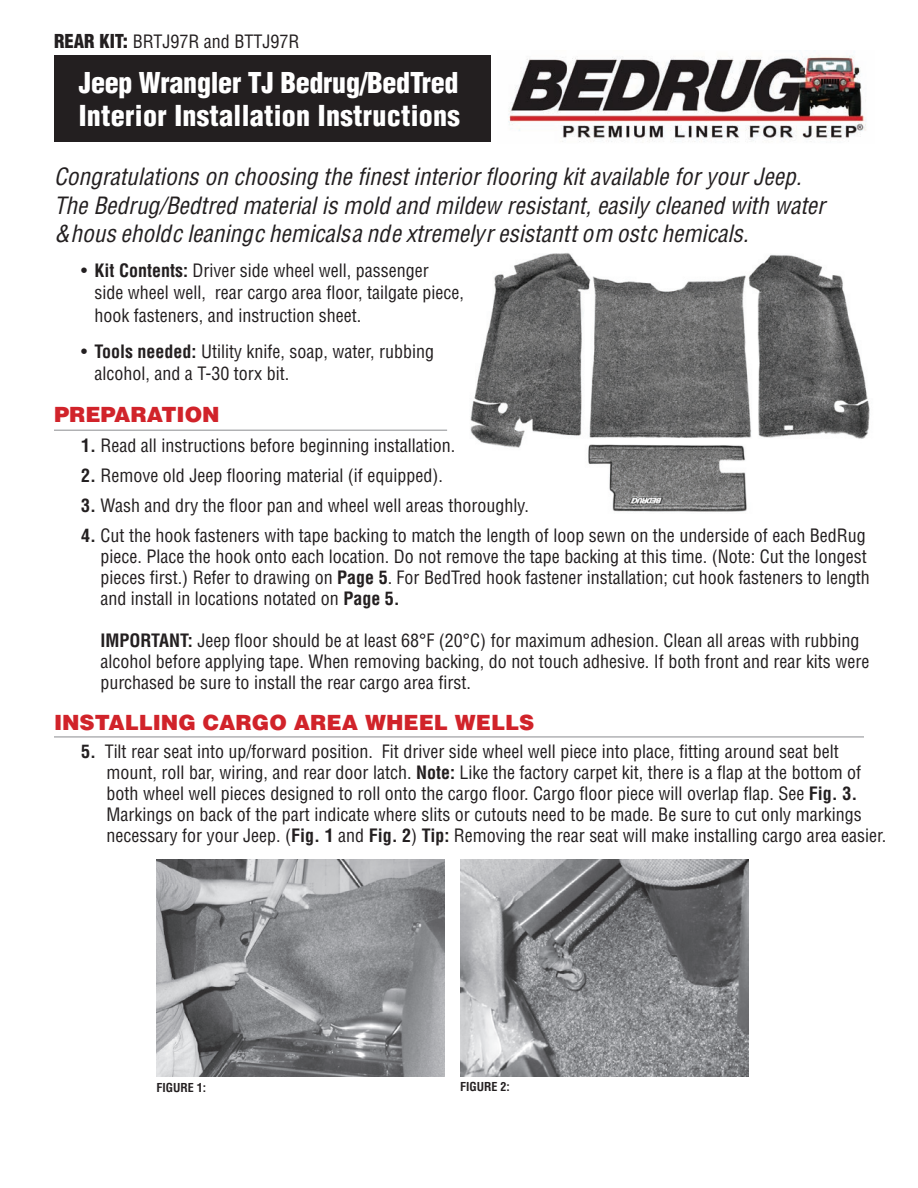
<style>
.page{position:relative;width:918px;height:1188px;background:#fff}
.page>*{position:absolute;margin:0;border:0;box-sizing:border-box;transform-origin:0 0}
.t1{font:900 condensed 28.2px "Helvetica";letter-spacing:.01em;color:#fff}
.t2{font:900 condensed 28.05px "Helvetica";letter-spacing:-.01em;color:#fff}
.t3{font:italic condensed 23.25px/28.5px "Helvetica";color:#231f20}
.t4{font:900 21px "Helvetica";color:#d1232a}
.t5{font:condensed 18px/21px "Helvetica";color:#231f20}
.t6{font:700 condensed 12px "Helvetica";color:#231f20}
.s1{font-weight:900;font-size:18.75px}
.s2{font-weight:700}
</style>
<div class="page">
<img style="left:470px;top:253px;width:400px;height:259px">
<img style="left:508px;top:56px;width:358px;height:86px">
<div style="left:54px;top:55px;width:437px;height:86px;background:#231f20"></div>
<hr style="left:54px;top:430px;width:393px;height:1px;background:#8a8c8f">
<hr style="left:54px;top:737px;width:810px;height:1px;background:#8a8c8f">
<img style="left:156px;top:860px;width:289px;height:217px">
<img style="left:460px;top:860px;width:289px;height:217px">
<p class="t5" style="left:54px;top:30px;width:247px"><span class="s1">REAR KIT:</span> BRTJ97R and BTTJ97R</p>
<h2 class="t2" style="left:79px;top:65px;width:381px">Jeep Wrangler TJ Bedrug/BedTred</h2>
<h1 class="t1" style="left:79px;top:98px;width:383px">Interior Installation Instructions</h1>
<p class="t3" style="left:54px;top:162px;width:772px">Congratulations on choosing the finest interior flooring kit available for your Jeep.<br>The Bedrug/Bedtred material is mold and mildew resistant, easily cleaned with water &amp; hous ehold c leaning c hemicals a nd e xtremely r esistant t o m ost c hemicals.</p>
<p class="t5" style="left:94px;top:259px;width:371px;line-height:22.5px;text-indent:-14px">• <span class="s2">Kit Contents:</span> Driver side wheel well, passenger<br>side wheel well, rear cargo area floor, tailgate piece, hook fasteners, and instruction sheet.</p>
<p class="t5" style="left:94px;top:341px;width:341px;line-height:21.6px;text-indent:-14px">• <span class="s2">Tools needed:</span> Utility knife, soap, water, rubbing alcohol, and a T-30 torx bit.</p>
<p class="t4" style="left:54px;top:401px;width:167px">PREPARATION</p>
<p class="t5" style="left:81px;top:435px;width:376px"><span class="s2">1.</span> Read all instructions before beginning installation.</p>
<p class="t5" style="left:81px;top:465px;width:363px"><span class="s2">2.</span> Remove old Jeep flooring material (if equipped).</p>
<p class="t5" style="left:81px;top:495px;width:449px"><span class="s2">3.</span> Wash and dry the floor pan and wheel well areas thoroughly.</p>
<p class="t5" style="left:100px;top:525px;width:771px;text-indent:-19px"><span class="s2">4.</span> Cut the hook fasteners with tape backing to match the length of loop sewn on the underside of each BedRug piece. Place the hook onto each location. Do not remove the tape backing at this time. (Note: Cut the longest pieces first.) Refer to drawing on <span class="s2">Page 5</span>. For BedTred hook fastener installation; cut hook fasteners to length and install in locations notated on <span class="s2">Page 5.</span></p>
<p class="t5" style="left:100px;top:630px;width:770px"><span class="s2">IMPORTANT:</span> Jeep floor should be at least 68°F (20°C) for maximum adhesion. Clean all areas with rubbing alcohol before applying tape. When removing backing, do not touch adhesive. If both front and rear kits were purchased be sure to install the rear cargo area first.</p>
<p class="t4" style="left:54px;top:709px;width:482px">INSTALLING CARGO AREA WHEEL WELLS</p>
<p class="t5" style="left:107px;top:741px;width:781px;text-indent:-26px"><span class="s2">5.</span> Tilt rear seat into up/forward position. Fit driver side wheel well piece into place, fitting around seat belt mount, roll bar, wiring, and rear door latch. <span class="s2">Note:</span> Like the factory carpet kit, there is a flap at the bottom of both wheel well pieces designed to roll onto the cargo floor. Cargo floor piece will overlap flap. See <span class="s2">Fig. 3.<br></span>Markings on back of the part indicate where slits or cutouts need to be made. Be sure to cut only markings necessary for your Jeep. (<span class="s2">Fig. 1</span> and <span class="s2">Fig. 2</span>) <span class="s2">Tip:</span> Removing the rear seat will make installing cargo area easier.</p>
<p class="t6" style="left:156px;top:1080px;width:51px">FIguRe 1:</p>
<p class="t6" style="left:460px;top:1079px;width:51px">FIguRe 2:</p>
</div>
